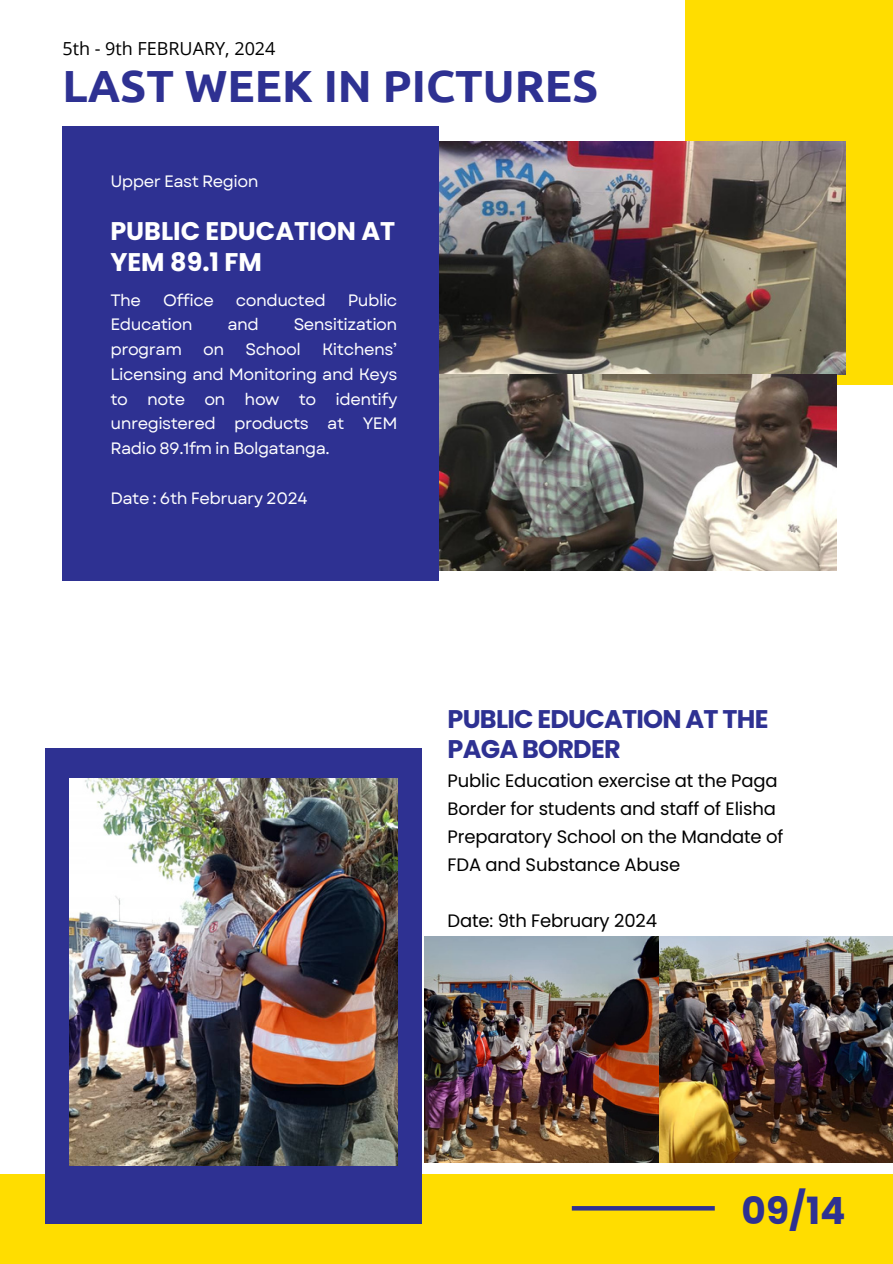
<style>
.page{position:relative;width:893px;height:1264px;background:#fff}
.page>*{position:absolute;margin:0;border:0;box-sizing:border-box;transform-origin:0 0}
.t1{font:700 45px "Ubuntu";color:#2e3192}
.t2{font:700 37.5px "Poppins";color:#2e3192}
.t3{font:700 25.5px/30.3px "Poppins";letter-spacing:-.03em;color:#2e3192}
.t4{font:700 25.5px/30.3px "Poppins";color:#fff}
.t5{font:18px/28.2px "Poppins";letter-spacing:-.01em;color:#000}
.t6{font:18px "Open Sans";color:#000}
.t7{font:16.5px/24.8px "Garet";letter-spacing:-.03em;color:#fff;text-align:justify}
</style>
<div class="page">
<div style="left:62px;top:126px;width:377px;height:455px;background:#2e3192"></div>
<div style="left:685px;top:0;width:207px;height:385px;background:#fd0"></div>
<div style="left:0;top:1174px;width:892px;height:89px;background:#fd0"></div>
<div style="left:45px;top:748px;width:376px;height:475px;background:#2e3192"></div>
<img style="left:439px;top:141px;width:406px;height:233px">
<svg style="left:571px;top:1206px;width:143px;height:4px"></svg>
<img style="left:439px;top:374px;width:397px;height:196px">
<img style="left:424px;top:936px;width:468px;height:226px">
<img style="left:69px;top:778px;width:328px;height:387px">
<p class="t6" style="left:62px;top:36px;width:215px">5th - 9th FEBRUARY, 2024</p>
<p class="t1" style="left:62px;top:60px;width:537px">LAST WEEK IN PICTURES</p>
<h3 class="t7" style="left:110px;top:169px;width:150px">Upper East Region</h3>
<h1 class="t4" style="left:110px;top:216px;width:286px">PUBLIC EDUCATION AT<br>YEM 89.1 FM</h1>
<p class="t7" style="left:110px;top:287px;width:32px">The</p>
<p class="t7" style="left:163px;top:287px;width:52px">Office</p>
<p class="t7" style="left:236px;top:287px;width:91px">conducted</p>
<p class="t7" style="left:348px;top:287px;width:51px">Public</p>
<p class="t7" style="left:110px;top:312px;width:84px">Education</p>
<p class="t7" style="left:227px;top:312px;width:33px">and</p>
<p class="t7" style="left:294px;top:312px;width:105px">Sensitization</p>
<p class="t7" style="left:110px;top:337px;width:73px">program</p>
<p class="t7" style="left:203px;top:337px;width:23px">on</p>
<p class="t7" style="left:245px;top:337px;width:57px">School</p>
<p class="t7" style="left:110px;top:337px;width:288px;text-indent:212px">Kitchens’ Licensing and Monitoring and Keys to note on how to identify unregistered products at YEM Radio 89.1fm in Bolgatanga.</p>
<h3 class="t7" style="left:110px;top:485px;width:198px">Date : 6th February 2024</h3>
<p class="t3" style="left:447px;top:703px;width:322px">PUBLIC EDUCATION AT THE<br>PAGA BORDER</p>
<p class="t5" style="left:447px;top:766px;width:337px">Public Education exercise at the Paga Border for students and staff of Elisha Preparatory School on the Mandate of FDA and Substance Abuse</p>
<h2 class="t5" style="left:447px;top:906px;width:211px">Date: 9th February 2024</h2>
<p class="t2" style="left:741px;top:1184px;width:105px">09/14</p>
</div>
